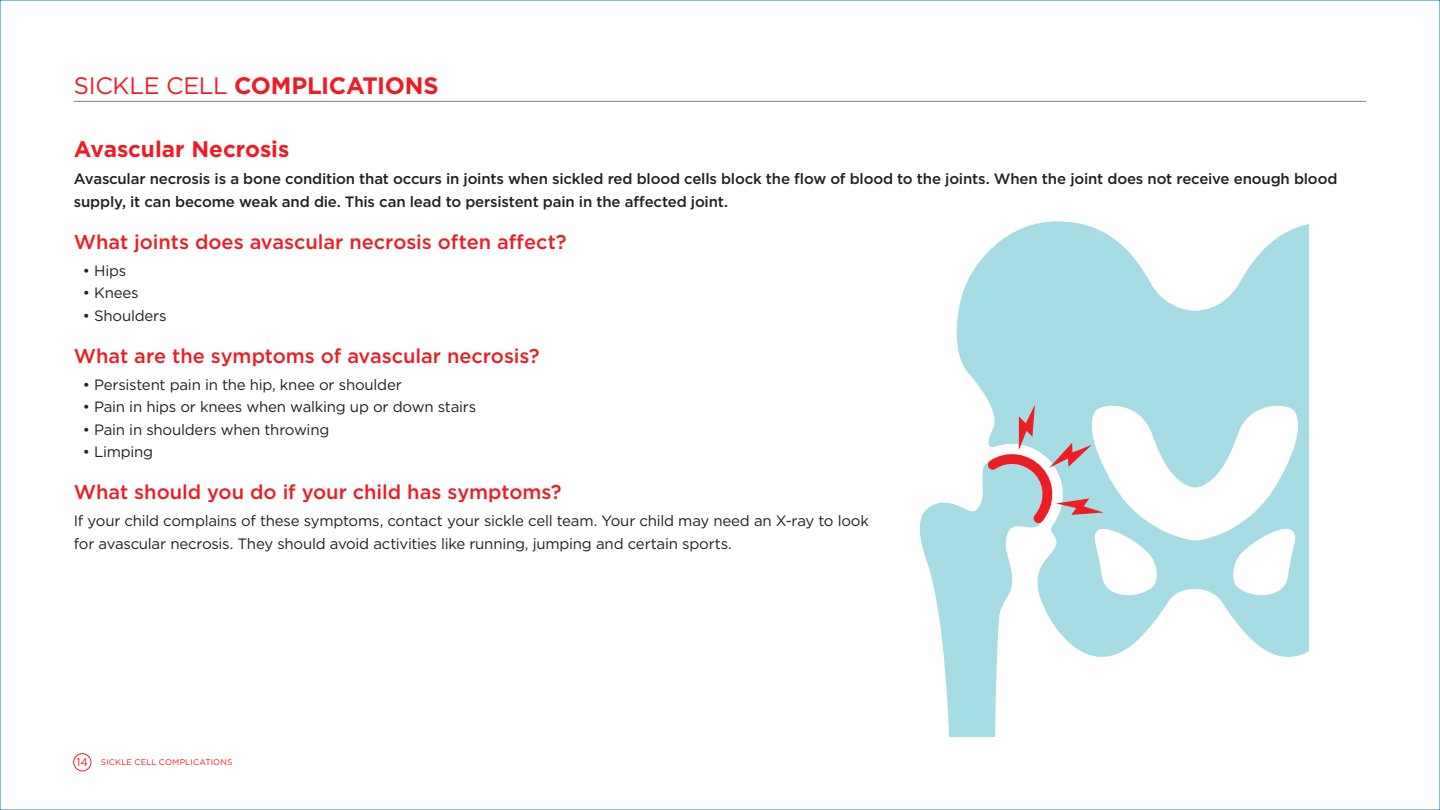
<style>
.page{position:relative;width:1440px;height:810px;background:#fff}
.page>*{position:absolute;margin:0;border:0;box-sizing:border-box;transform-origin:0 0}
.t1{font:700 23.75px "Gotham";letter-spacing:-.015em;color:#ee1d23}
.t2{font:700 22.5px "Gotham";color:#ee1d23}
.t3{font:500 20px "Gotham";letter-spacing:-.005em;color:#ee1d23}
.t4{font:15px/22.5px "Gotham";letter-spacing:-.015em;color:#231f20}
.t5{font:500 15px/22.5px "Gotham";letter-spacing:-.015em;color:#231f20}
.t6{font:8.25px "Gotham";letter-spacing:.02em;color:#ee1d23}
.s1{font-weight:400}
.s2{font-size:11.12px}
</style>
<div class="page">
<div style="left:73px;top:753px;width:18px;height:18px;border:1px solid #ee1d23;border-radius:50%"></div>
<hr style="left:74px;top:101px;width:1292px;height:1px;background:#76848f">
<svg style="left:956px;top:221px;width:352px;height:436px;fill:#a6dce4"></svg>
<svg style="left:920px;top:405px;width:183px;height:332px"></svg>
<h1 class="t1" style="left:74px;top:70px;width:366px"><span class="s1">SICKLE CELL</span> COMPLICATIONS</h1>
<h2 class="t2" style="left:74px;top:135px;width:217px">Avascular Necrosis</h2>
<p class="t5" style="left:74px;top:168px;width:1265px">Avascular necrosis is a bone condition that occurs in joints when sickled red blood cells block the flow of blood to the joints. When the joint does not receive enough blood supply, it can become weak and die. This can lead to persistent pain in the affected joint.</p>
<h3 class="t3" style="left:74px;top:229px;width:494px">What joints does avascular necrosis often affect?</h3>
<p class="t4" style="left:83px;top:259px;width:45px">• Hips</p>
<p class="t4" style="left:83px;top:281px;width:57px">• Knees</p>
<p class="t4" style="left:83px;top:304px;width:85px">• Shoulders</p>
<h3 class="t3" style="left:74px;top:343px;width:467px">What are the symptoms of avascular necrosis?</h3>
<p class="t4" style="left:83px;top:373px;width:321px">• Persistent pain in the hip, knee or shoulder</p>
<p class="t4" style="left:83px;top:395px;width:395px">• Pain in hips or knees when walking up or down stairs</p>
<p class="t4" style="left:83px;top:418px;width:248px">• Pain in shoulders when throwing</p>
<p class="t4" style="left:83px;top:440px;width:72px">• Limping</p>
<h3 class="t3" style="left:74px;top:479px;width:489px">What should you do if your child has symptoms?</h3>
<p class="t4" style="left:74px;top:509px;width:797px">If your child complains of these symptoms, contact your sickle cell team. Your child may need an X-ray to look for avascular necrosis. They should avoid activities like running, jumping and certain sports.</p>
<p class="t6" style="left:76px;top:757px;width:158px"><span class="s2">14</span> SICKLE CELL COMPLICATIONS</p>
</div>
